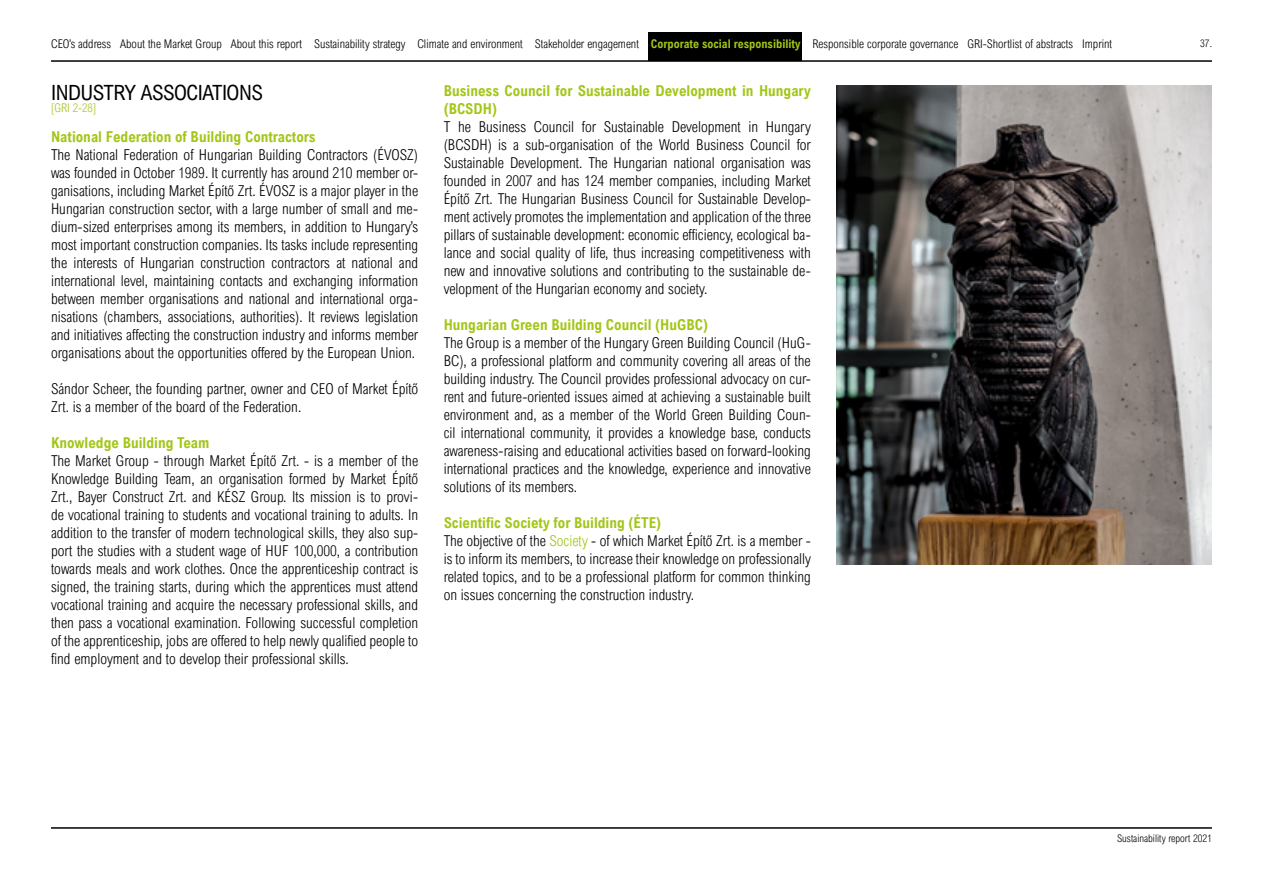
<style>
.page{position:relative;width:1263px;height:893px;background:#fff}
.page>*{position:absolute;margin:0;border:0;box-sizing:border-box;transform-origin:0 0}
.t1{font:21px "Arial Nova Cond";letter-spacing:-.025em;color:#000}
.t2{font:300 15px/18px "Arial Nova Cond";color:#000;text-align:justify}
.t3{font:700 15px/18px "Arial Nova Cond";color:#a2c617}
.t4{font:300 12px "Arial Nova Cond";color:#000}
.t5{font:300 12px "Arial Nova Cond";color:#a2c617}
.t6{font:300 10.5px "Arial Nova Cond";color:#000}
.s1{font-weight:700;color:#a2c617}
.s2{color:#a2c617}
</style>
<div class="page">
<hr style="left:51px;top:827px;width:1161px;height:2px;background:#000">
<hr style="left:51px;top:60px;width:1161px;height:2px;background:#000">
<img style="left:836px;top:85px;width:376px;height:480px">
<div style="left:648px;top:32px;width:153px;height:29px;background:#000"></div>
<p class="t4" style="left:51px;top:37px;width:1063px">CEO’s address About the Market Group About this report Sustainability strategy Climate and environment Stakeholder engagement <span class="s1">Corporate social responsibility</span> Responsible corporate governance GRI-Shortlist of abstracts Imprint</p>
<h1 class="t1" style="left:51px;top:80px;width:213px">INDUSTRY ASSOCIATIONS</h1>
<p class="t5" style="left:51px;top:101px;width:47px">[GRI 2-28]</p>
<p class="t3" style="left:51px;top:128px;width:266px">National Federation of Building Contractors</p>
<p class="t2" style="left:51px;top:146px;width:369px">The National Federation of Hungarian Building Contractors (ÉVOSZ) was founded in October 1989. It currently has around 210 member or&shy;ganisations, including Market Építő Zrt. ÉVOSZ is a major player in the Hungarian construction sector, with a large number of small and me&shy;dium-sized enterprises among its members, in addition to Hungary’s most important construction companies. Its tasks include representing the interests of Hungarian construction contractors at national and international level, maintaining contacts and exchanging information between member organisations and national and international orga&shy;nisations (chambers, associations, authorities). It reviews legislation and initiatives affecting the construction industry and informs member organisations about the opportunities offered by the European Union.</p>
<p class="t2" style="left:51px;top:380px;width:369px">Sándor Scheer, the founding partner, owner and CEO of Market Építő<br>Zrt. is a member of the board of the Federation.</p>
<p class="t3" style="left:51px;top:434px;width:160px">Knowledge Building Team</p>
<p class="t2" style="left:51px;top:452px;width:369px">The Market Group - through Market Építő Zrt. - is a member of the Knowledge Building Team, an organisation formed by Market Építő Zrt., Bayer Construct Zrt. and KÉSZ Group. Its mission is to provi&shy;de vocational training to students and vocational training to adults. In addition to the transfer of modern technological skills, they also sup&shy;port the studies with a student wage of HUF 100,000, a contribution towards meals and work clothes. Once the apprenticeship contract is signed, the training starts, during which the apprentices must attend vocational training and acquire the necessary professional skills, and then pass a vocational examination. Following successful completion of the apprenticeship, jobs are offered to help newly qualified people to find employment and to develop their professional skills.</p>
<p class="t3" style="left:444px;top:81px;width:369px">Business Council for Sustainable Development in Hungary (BCSDH)</p>
<p class="t2" style="left:444px;top:117px;width:369px">T he Business Council for Sustainable Development in Hungary (BCSDH) is a sub-organisation of the World Business Council for Sustainable Development. The Hungarian national organisation was founded in 2007 and has 124 member companies, including Market Építő Zrt. The Hungarian Business Council for Sustainable Develop&shy;ment actively promotes the implementation and application of the three pillars of sustainable development: economic efficiency, ecological ba&shy;lance and social quality of life, thus increasing competitiveness with new and innovative solutions and contributing to the sustainable de&shy;velopment of the Hungarian economy and society.</p>
<p class="t3" style="left:444px;top:315px;width:266px">Hungarian Green Building Council (HuGBC)</p>
<p class="t2" style="left:444px;top:333px;width:369px">The Group is a member of the Hungary Green Building Council (HuG-BC), a professional platform and community covering all areas of the building industry. The Council provides professional advocacy on cur&shy;rent and future-oriented issues aimed at achieving a sustainable built environment and, as a member of the World Green Building Coun&shy;cil international community, it provides a knowledge base, conducts awareness-raising and educational activities based on forward-looking international practices and the knowledge, experience and innovative solutions of its members.</p>
<p class="t2" style="left:444px;top:513px;width:369px;text-align:left"><span class="s1">Scientific Society for Building (ÉTE)<br></span>The objective of the <span class="s2">Society</span> - of which Market Építő Zrt. is a member - is to inform its members, to increase their knowledge on professionally related topics, and to be a professional platform for common thinking on issues concerning the construction industry.</p>
<p class="t6" style="left:1200px;top:37px;width:13px">37.</p>
<p class="t6" style="left:1117px;top:832px;width:96px">Sustainability report 2021</p>
</div>
